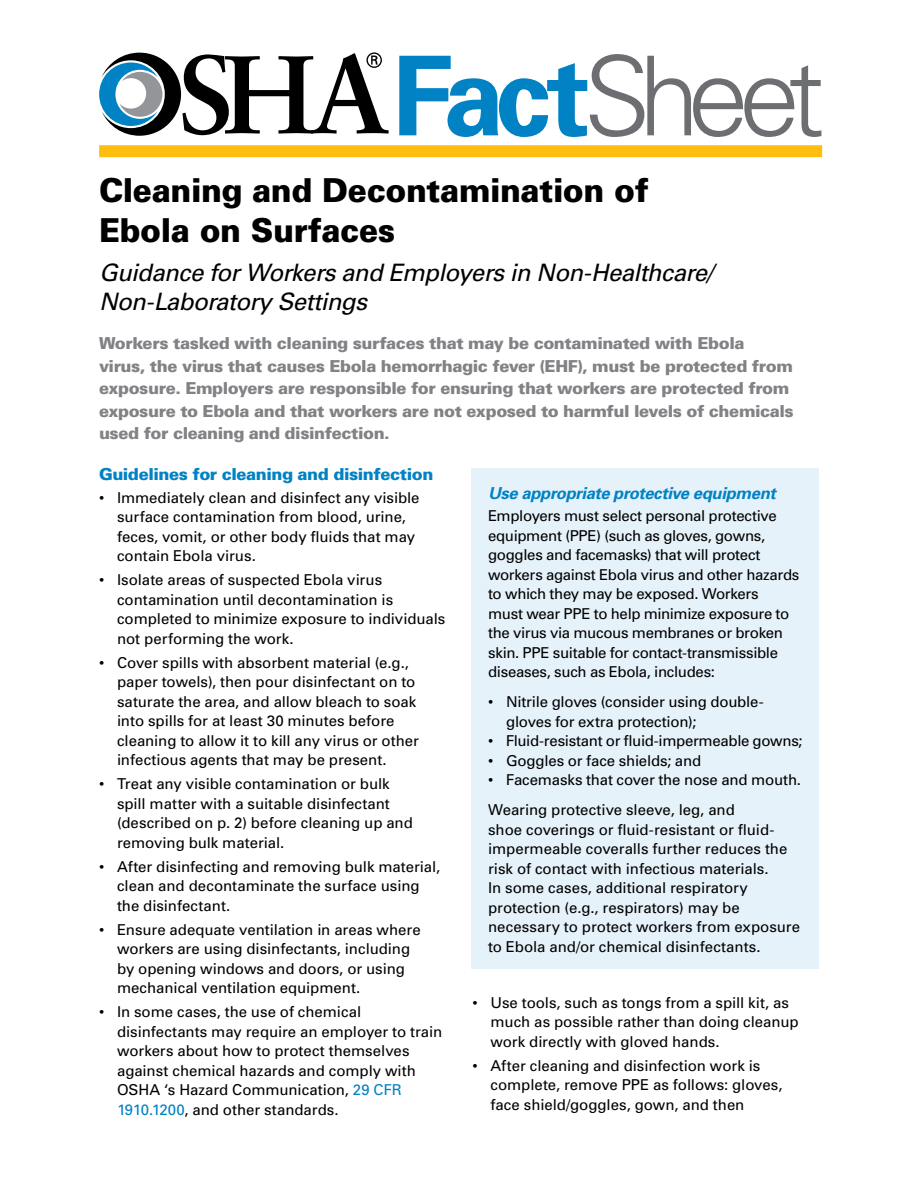
<style>
.page{position:relative;width:918px;height:1188px;background:#fff}
.page>*{position:absolute;margin:0;border:0;box-sizing:border-box;transform-origin:0 0}
.t1{font:300 110.25px "Univers";letter-spacing:-.11em;color:#6d6e71}
.Title_of_FactSheet{font:900 33px/39.6px "Univers";letter-spacing:-.01em;color:#000;scale:.95 1}
.Title_of_FactSheet-2{font:italic 24px/28.8px "Univers";letter-spacing:-.025em;color:#000}
.Highlighted_Paragrap{font:900 16.5px/22.5px "Univers";letter-spacing:-.025em;color:#808285}
.Subhead{font:900 16.5px "Univers";letter-spacing:-.025em;color:#0082c4}
.Sub-Subhead{font:italic 700 16.5px "Univers";letter-spacing:-.02em;color:#0082c4}
.Bullet{font:15px/19.5px "Univers";letter-spacing:-.005em;color:#000}
.Bodytext{font:15px/19.5px "Univers";letter-spacing:-.01em;color:#000}
.Bullet-2{font:15px "Univers";letter-spacing:-.025em;color:#000}
.Bullet_with_space_af{font:15px "Univers";letter-spacing:-.015em;color:#000}
.s1{font-weight:700;color:#0082c4}
.s2{color:#0082c4}
</style>
<div class="page">
<div style="left:99px;top:145px;width:723px;height:12px;background:#febe10"></div>
<svg style="left:99px;top:52px;width:290px;height:84px"></svg>
<div style="left:472px;top:468px;width:347px;height:500px;background:#e6f2f9"></div>
<p class="t1" style="left:392px;top:30px;width:434px"><span class="s1">Fact</span>Sheet</p>
<p class="Title_of_FactSheet" style="left:99px;top:170px;width:580px">Cleaning and Decontamination of<br>Ebola on Surfaces</p>
<p class="Title_of_FactSheet-2" style="left:99px;top:258px;width:616px">Guidance for Workers and Employers in Non-Healthcare/<br>Non-Laboratory Settings</p>
<p class="Highlighted_Paragrap" style="left:99px;top:331px;width:696px">Workers tasked with cleaning surfaces that may be contaminated with Ebola virus, the virus that causes Ebola hemorrhagic fever (EHF), must be protected from exposure. Employers are responsible for ensuring that workers are protected from exposure to Ebola and that workers are not exposed to harmful levels of chemicals used for cleaning and disinfection.</p>
<p class="Subhead" style="left:99px;top:464px;width:336px">Guidelines for cleaning and disinfection</p>
<p class="Bullet" style="left:117px;top:487px;width:304px;text-indent:-18px">• Immediately clean and disinfect any visible surface contamination from blood, urine, feces, vomit, or other body fluids that may contain Ebola virus.</p>
<p class="Bullet" style="left:117px;top:570px;width:330px;text-indent:-18px">• Isolate areas of suspected Ebola virus contamination until decontamination is completed to minimize exposure to individuals not performing the work.</p>
<p class="Bullet" style="left:117px;top:652px;width:303px;text-indent:-18px">• Cover spills with absorbent material (e.g., paper towels), then pour disinfectant on to saturate the area, and allow bleach to soak into spills for at least 30 minutes before cleaning to allow it to kill any virus or other infectious agents that may be present.</p>
<p class="Bullet" style="left:117px;top:774px;width:297px;text-indent:-18px">• Treat any visible contamination or bulk spill matter with a suitable disinfectant (described on p. 2) before cleaning up and removing bulk material.</p>
<p class="Bullet" style="left:117px;top:856px;width:325px;text-indent:-18px">• After disinfecting and removing bulk material, clean and decontaminate the surface using the disinfectant.</p>
<p class="Bullet" style="left:117px;top:919px;width:305px;text-indent:-18px">• Ensure adequate ventilation in areas where workers are using disinfectants, including by opening windows and doors, or using mechanical ventilation equipment.</p>
<p class="Bullet" style="left:117px;top:1002px;width:327px;text-indent:-18px">• In some cases, the use of chemical disinfectants may require an employer to train workers about how to protect themselves against chemical hazards and comply with OSHA ‘s Hazard Communication, <span class="s2">29 CFR 1910.1200</span>, and other standards.</p>
<p class="Bullet" style="left:490px;top:992px;width:310px;text-indent:-18px">• Use tools, such as tongs from a spill kit, as much as possible rather than doing cleanup work directly with gloved hands.</p>
<p class="Sub-Subhead" style="left:488px;top:482px;width:289px">Use appropriate protective equipment</p>
<p class="Bodytext" style="left:488px;top:506px;width:313px">Employers must select personal protective equipment (PPE) (such as gloves, gowns, goggles and facemasks) that will protect workers against Ebola virus and other hazards to which they may be exposed. Workers<br>must wear PPE to help minimize exposure to the virus via mucous membranes or broken skin. PPE suitable for contact-transmissible diseases, such as Ebola, includes:</p>
<p class="Bullet" style="left:506px;top:692px;width:259px;text-indent:-18px">• Nitrile gloves (consider using double&shy;gloves for extra protection);</p>
<p class="Bullet-2" style="left:488px;top:731px;width:316px">• Fluid-resistant or fluid-impermeable gowns;</p>
<p class="Bullet" style="left:488px;top:750px;width:215px">• Goggles or face shields; and</p>
<p class="Bullet_with_space_af" style="left:488px;top:770px;width:315px">• Facemasks that cover the nose and mouth.</p>
<p class="Bodytext" style="left:488px;top:800px;width:313px">Wearing protective sleeve, leg, and<br>shoe coverings or fluid-resistant or fluid&shy;impermeable coveralls further reduces the risk of contact with infectious materials.<br>In some cases, additional respiratory protection (e.g., respirators) may be necessary to protect workers from exposure to Ebola and/or chemical disinfectants.</p>
<p class="Bullet" style="left:490px;top:1055px;width:294px;text-indent:-18px">• After cleaning and disinfection work is complete, remove PPE as follows: gloves, face shield/goggles, gown, and then</p>
</div>
